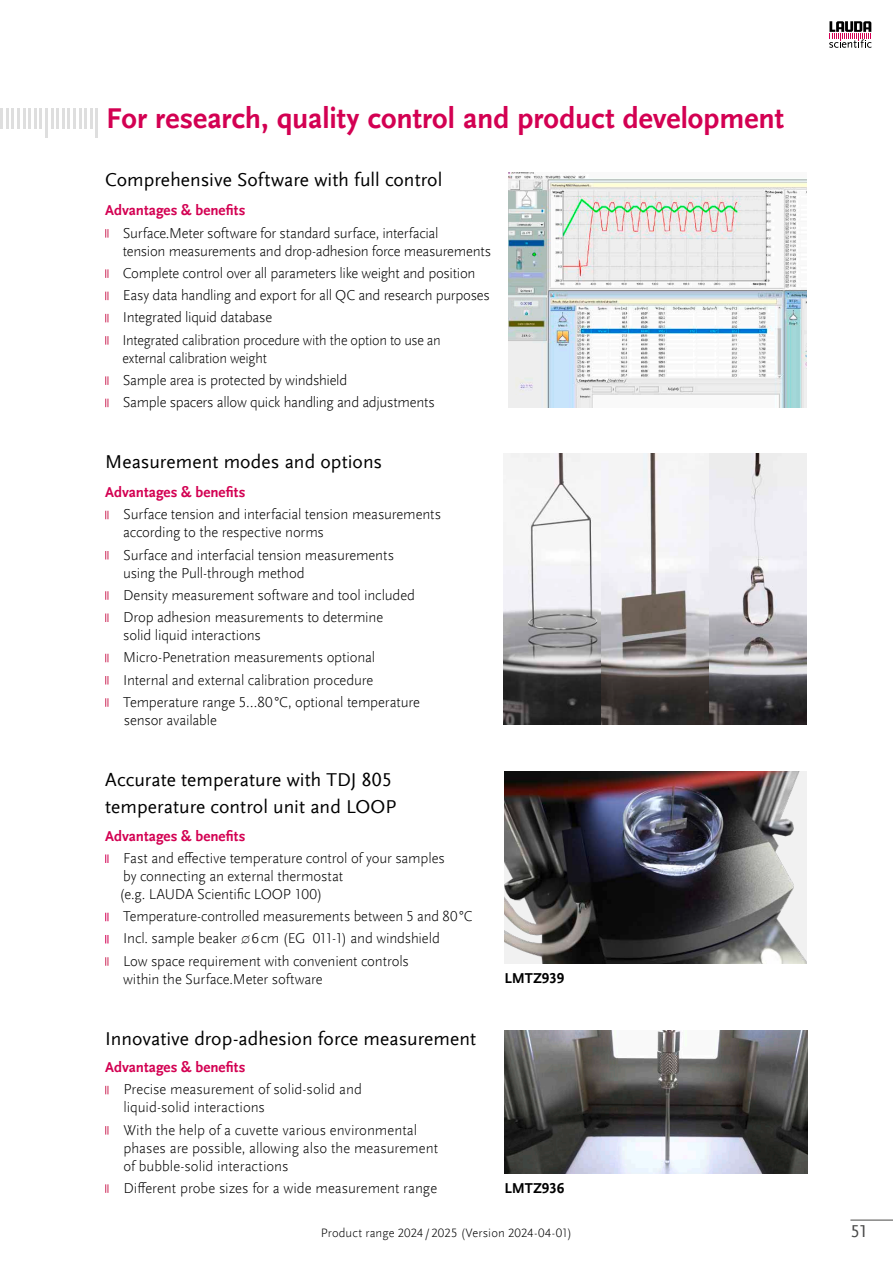
<style>
.page{position:relative;width:893px;height:1263px;background:#fff}
.page>*{position:absolute;margin:0;border:0;box-sizing:border-box;transform-origin:0 0}
.t1{font:700 30px "Scala Sans Offc Pro";color:#d30052}
.t2{font:19.5px/27px "Scala Sans Offc Pro";color:#000}
.t3{font:18px "Scala Sans Offc Pro";color:#484847}
.t4{font:300 15px/22.2px "Scala Sans Offc Pro";letter-spacing:-.01em;color:#000}
.t5{font:300 15px/22.2px "Scala Sans Offc Pro";letter-spacing:-.01em;color:#000;scale:.96 1}
.t6{font:700 15px "Scala Sans Offc Pro";color:#d30052}
.t7{font:700 15px "Scala Sans Offc Pro";letter-spacing:-.01em;color:#000}
.t8{font:300 12.75px "Scala Sans Offc Pro";letter-spacing:.01em;color:#000}
</style>
<div class="page">
<hr style="left:0;top:109px;width:3px;height:20px;background:#dedede">
<hr style="left:6px;top:109px;width:2px;height:20px;background:#dedede">
<hr style="left:11px;top:109px;width:3px;height:20px;background:#dedede">
<hr style="left:23px;top:109px;width:2px;height:20px;background:#dedede">
<hr style="left:17px;top:109px;width:3px;height:20px;background:#dedede">
<hr style="left:34px;top:109px;width:3px;height:20px;background:#dedede">
<hr style="left:40px;top:109px;width:2px;height:20px;background:#dedede">
<hr style="left:28px;top:109px;width:3px;height:20px;background:#dedede">
<hr style="left:45px;top:109px;width:3px;height:29px;background:#dedede">
<hr style="left:51px;top:109px;width:2px;height:20px;background:#dedede">
<hr style="left:56px;top:109px;width:3px;height:20px;background:#dedede">
<hr style="left:62px;top:109px;width:3px;height:20px;background:#dedede">
<hr style="left:73px;top:109px;width:3px;height:20px;background:#dedede">
<hr style="left:68px;top:109px;width:2px;height:20px;background:#dedede">
<hr style="left:84px;top:109px;width:3px;height:20px;background:#dedede">
<hr style="left:90px;top:109px;width:3px;height:20px;background:#dedede">
<hr style="left:79px;top:109px;width:2px;height:20px;background:#dedede">
<hr style="left:96px;top:109px;width:2px;height:29px;background:#dedede">
<svg style="left:105px;top:1086px;width:3px;height:8px"></svg>
<svg style="left:105px;top:1126px;width:3px;height:8px"></svg>
<svg style="left:105px;top:1184px;width:3px;height:9px"></svg>
<img style="left:505px;top:1030px;width:303px;height:144px">
<svg style="left:105px;top:229px;width:3px;height:9px"></svg>
<svg style="left:105px;top:269px;width:3px;height:9px"></svg>
<svg style="left:105px;top:292px;width:3px;height:8px"></svg>
<svg style="left:105px;top:314px;width:3px;height:8px"></svg>
<svg style="left:105px;top:336px;width:3px;height:9px"></svg>
<svg style="left:105px;top:376px;width:3px;height:9px"></svg>
<svg style="left:105px;top:399px;width:3px;height:8px"></svg>
<img style="left:509px;top:172px;width:298px;height:235px">
<svg style="left:105px;top:511px;width:3px;height:8px"></svg>
<svg style="left:105px;top:551px;width:3px;height:8px"></svg>
<svg style="left:105px;top:591px;width:3px;height:9px"></svg>
<svg style="left:105px;top:613px;width:3px;height:9px"></svg>
<svg style="left:105px;top:654px;width:3px;height:8px"></svg>
<svg style="left:105px;top:676px;width:3px;height:8px"></svg>
<svg style="left:105px;top:698px;width:3px;height:9px"></svg>
<img style="left:504px;top:454px;width:196px;height:271px">
<img style="left:700px;top:454px;width:107px;height:271px">
<svg style="left:105px;top:854px;width:3px;height:9px"></svg>
<svg style="left:105px;top:913px;width:3px;height:8px"></svg>
<svg style="left:105px;top:935px;width:3px;height:8px"></svg>
<svg style="left:105px;top:957px;width:3px;height:9px"></svg>
<img style="left:505px;top:771px;width:302px;height:192px">
<svg style="left:829px;top:21px;width:43px;height:27px"></svg>
<hr style="left:850px;top:1220px;width:43px;height:1px;background:#484847">
<h1 class="t1" style="left:106px;top:101px;width:679px">For research, quality control and product development</h1>
<h2 class="t2" style="left:105px;top:167px;width:339px">Comprehensive Software with full control</h2>
<p class="t6" style="left:105px;top:202px;width:142px">Advantages &amp; benefits</p>
<p class="t4" style="left:123px;top:224px;width:370px;line-height:18px">Surface.Meter software for standard surface, interfacial<br>tension measurements and drop-adhesion force measurements</p>
<p class="t4" style="left:122px;top:262px;width:369px">Complete control over all parameters like weight and position Easy data handling and export for all QC and research purposes Integrated liquid database<br>Integrated calibration procedure with the option to use an</p>
<p class="t5" style="left:122px;top:347px;width:327px">external calibration weight<br>Sample area is protected by windshield<br>Sample spacers allow quick handling and adjustments</p>
<h2 class="t2" style="left:105px;top:448px;width:278px">Measurement modes and options</h2>
<p class="t6" style="left:105px;top:483px;width:142px">Advantages &amp; benefits</p>
<p class="t4" style="left:123px;top:505px;width:320px;line-height:18px">Surface tension and interfacial tension measurements according to the respective norms</p>
<p class="t4" style="left:123px;top:546px;width:273px;line-height:18px">Surface and interfacial tension measurements using the Pull-through method</p>
<p class="t4" style="left:123px;top:584px;width:293px">Density measurement software and tool included<br>Drop adhesion measurements to determine</p>
<p class="t4" style="left:123px;top:624px;width:298px">solid liquid interactions<br>Micro-Penetration measurements optional Internal and external calibration procedure Temperature range 5…80°C, optional temperature</p>
<p class="t4" style="left:124px;top:709px;width:95px">sensor available</p>
<h2 class="t2" style="left:105px;top:766px;width:292px">Accurate temperature with TDJ 805 temperature control unit and LOOP</h2>
<p class="t6" style="left:105px;top:827px;width:142px">Advantages &amp; benefits</p>
<p class="t4" style="left:120px;top:849px;width:327px;line-height:18px">Fast and effective temperature control of your samples by connecting an external thermostat<br>(e.g. LAUDA Scientific LOOP 100)</p>
<p class="t4" style="left:123px;top:905px;width:351px">Temperature-controlled measurements between 5 and 80°C<br>Incl. sample beaker ∅6cm (EG 011-1) and windshield<br>Low space requirement with convenient controls</p>
<p class="t4" style="left:123px;top:968px;width:201px">within the Surface.Meter software</p>
<h2 class="t2" style="left:105px;top:1025px;width:372px">Innovative drop-adhesion force measurement</h2>
<p class="t7" style="left:505px;top:969px;width:61px">LMTZ939</p>
<p class="t6" style="left:105px;top:1058px;width:142px">Advantages &amp; benefits</p>
<p class="t4" style="left:123px;top:1080px;width:240px;line-height:18px">Precise measurement of solid-solid and liquid-solid interactions</p>
<p class="t4" style="left:123px;top:1121px;width:316px;line-height:18px">With the help of a cuvette various environmental phases are possible, allowing also the measurement of bubble-solid interactions</p>
<p class="t4" style="left:123px;top:1177px;width:315px">Different probe sizes for a wide measurement range</p>
<p class="t7" style="left:505px;top:1179px;width:61px">LMTZ936</p>
<p class="t8" style="left:321px;top:1226px;width:253px">Product range 2024 / 2025 (Version 2024-04-01)</p>
<p class="t3" style="left:850px;top:1221px;width:19px">51</p>
</div>
